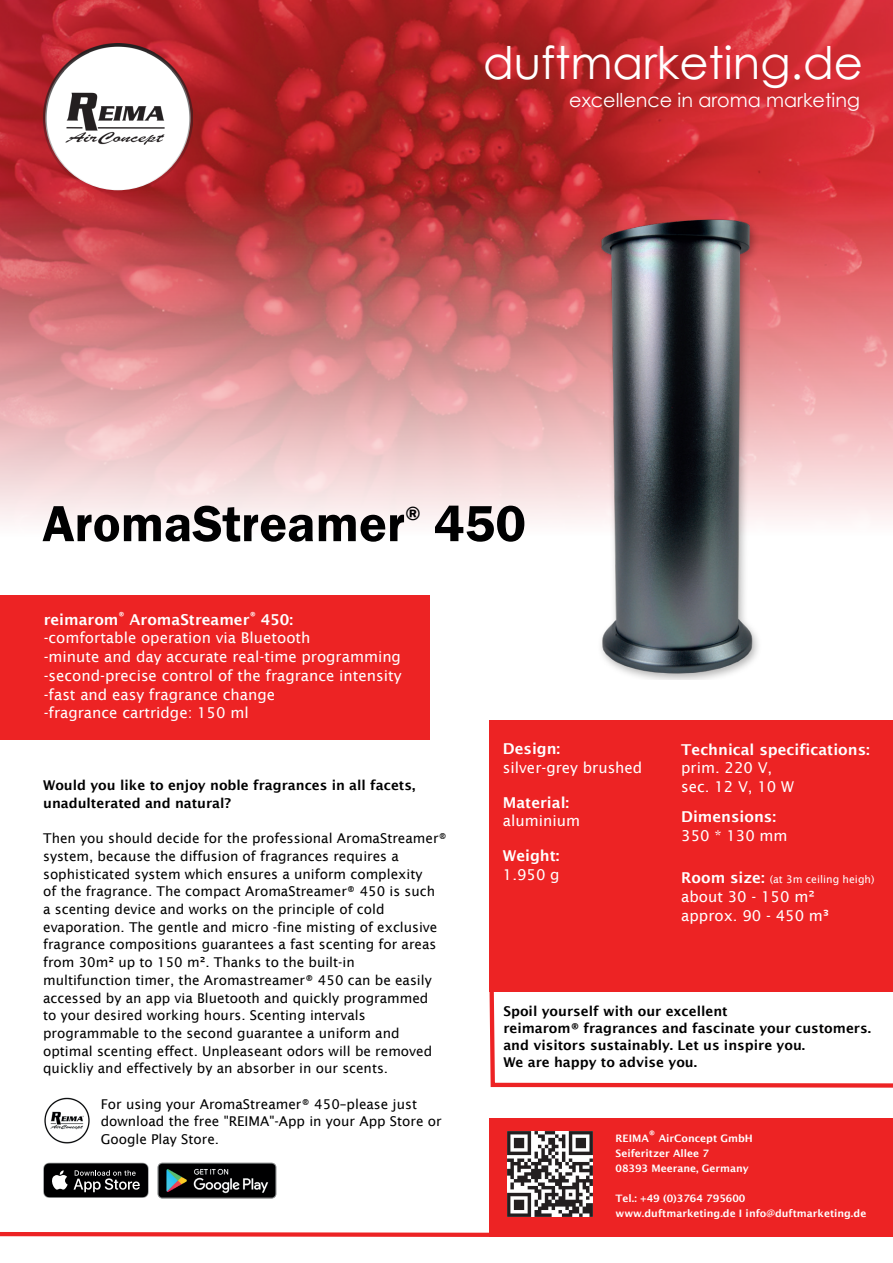
<style>
.page{position:relative;width:893px;height:1263px;background:#fff}
.page>*{position:absolute;margin:0;border:0;box-sizing:border-box;transform-origin:0 0}
.t1{font:600 52.5px "Franklin Gothic";color:#000001}
.t2{font:45px "Century Gothic";color:#fff}
.t3{font:600 19.5px "Franklin Gothic";color:#000001}
.t4{font:19.2px "Century Gothic";color:#fff}
.t5{font:15px/18.8px "Lucida Sans";color:#fff}
.t6{font:600 15px "Lucida Sans";color:#fff}
.t7{font:13.5px/17.7px "Lucida Sans";color:#000001}
.t8{font:600 13.5px/16.8px "Lucida Sans";color:#000001}
.t9{font:10.5px "Lucida Sans";color:#fff}
.t10{font:600 10.2px/14.9px "Lucida Sans";color:#fff}
.s1{font-weight:600}
.s2{font-weight:600;font-size:15px}
</style>
<div class="page">
<svg style="left:0;top:4px;width:893px;height:518px;background:#c9585c"></svg>
<img style="left:44px;top:44px;width:149px;height:149px">
<div style="left:489px;top:1118px;width:404px;height:119px;background:#ed2324"></div>
<div style="left:0;top:595px;width:430px;height:144px;background:#ed2324"></div>
<div style="left:489px;top:720px;width:404px;height:271px;background:#ed2324"></div>
<svg style="left:0;top:1232px;width:489px;height:5px;background:#ef4344"></svg>
<svg style="left:489px;top:991px;width:404px;height:97px"></svg>
<img style="left:507px;top:1131px;width:85px;height:86px">
<img style="left:157px;top:1162px;width:120px;height:37px">
<svg style="left:43px;top:1163px;width:106px;height:35px;background:#313131"></svg>
<img style="left:444px;top:214px;width:449px;height:466px">
<img style="left:44px;top:1097px;width:46px;height:46px">
<h2 class="t2" style="left:483px;top:31px;width:382px">duftmarketing.de</h2>
<h3 class="t4" style="left:569px;top:87px;width:292px">excellence in aroma marketing</h3>
<h1 class="t1" style="left:43px;top:491px;width:364px">AromaStreamer</h1>
<h3 class="t3" style="left:406px;top:502px;width:17px">®</h3>
<h1 class="t1" style="left:434px;top:491px;width:94px">450</h1>
<p class="t5" style="left:44px;top:610px;width:359px"><span class="s1">reimarom</span><sup>®</sup> <span class="s1">AromaStreamer</span><sup>®</sup> <span class="s1">450:<br></span>-comfortable operation via Bluetooth<br>-minute and day accurate real-time programming -second-precise control of the fragrance intensity -fast and easy fragrance change<br>-fragrance cartridge: 150 ml</p>
<p class="t8" style="left:43px;top:776px;width:374px;line-height:17.7px">Would you like to enjoy noble fragrances in all facets, unadulterated and natural?</p>
<p class="t7" style="left:43px;top:829px;width:405px">Then you should decide for the professional AromaStreamer® system, because the diffusion of fragrances requires a sophisticated system which ensures a uniform complexity<br>of the fragrance. The compact AromaStreamer® 450 is such<br>a scenting device and works on the principle of cold evaporation. The gentle and micro -fine misting of exclusive fragrance compositions guarantees a fast scenting for areas from 30m² up to 150 m². Thanks to the built-in<br>multifunction timer, the Aromastreamer® 450 can be easily accessed by an app via Bluetooth and quickly programmed<br>to your desired working hours. Scenting intervals programmable to the second guarantee a uniform and optimal scenting effect. Unpleaseant odors will be removed quickliy and effectively by an absorber in our scents.</p>
<p class="t7" style="left:101px;top:1096px;width:343px;line-height:17.1px">For using your AromaStreamer® 450–please just download the free "REIMA"-App in your App Store or<br>Google Play Store.</p>
<p class="t6" style="left:503px;top:740px;width:59px">Design:</p>
<p class="t5" style="left:503px;top:758px;width:141px">silver-grey brushed</p>
<p class="t6" style="left:503px;top:794px;width:68px">Material:</p>
<p class="t5" style="left:503px;top:812px;width:79px">aluminium</p>
<p class="t6" style="left:503px;top:847px;width:58px">Weight:</p>
<p class="t5" style="left:503px;top:865px;width:58px">1.950 g</p>
<p class="t6" style="left:681px;top:741px;width:190px">Technical specifications:</p>
<p class="t5" style="left:681px;top:759px;width:114px">prim. 220 V, sec. 12 V, 10 W</p>
<p class="t6" style="left:681px;top:808px;width:96px">Dimensions:</p>
<p class="t5" style="left:681px;top:826px;width:108px">350 * 130 mm</p>
<p class="t9" style="left:681px;top:873px;width:195px"><span class="s2">Room size:</span> (at 3m ceiling heigh)</p>
<p class="t5" style="left:681px;top:887px;width:150px">about 30 - 150 m² approx. 90 - 450 m³</p>
<p class="t8" style="left:503px;top:1003px;width:369px">Spoil yourself with our excellent<br>reimarom® fragrances and fascinate your customers. and visitors sustainably. Let us inspire you.<br>We are happy to advise you.</p>
<p class="t10" style="left:615px;top:1131px;width:139px">REIMA® AirConcept GmbH<br>Seiferitzer Allee 7<br>08393 Meerane, Germany</p>
<p class="t10" style="left:615px;top:1191px;width:252px">Tel.: +49 (0)3764 795600 www.duftmarketing.de I info@duftmarketing.de</p>
</div>
